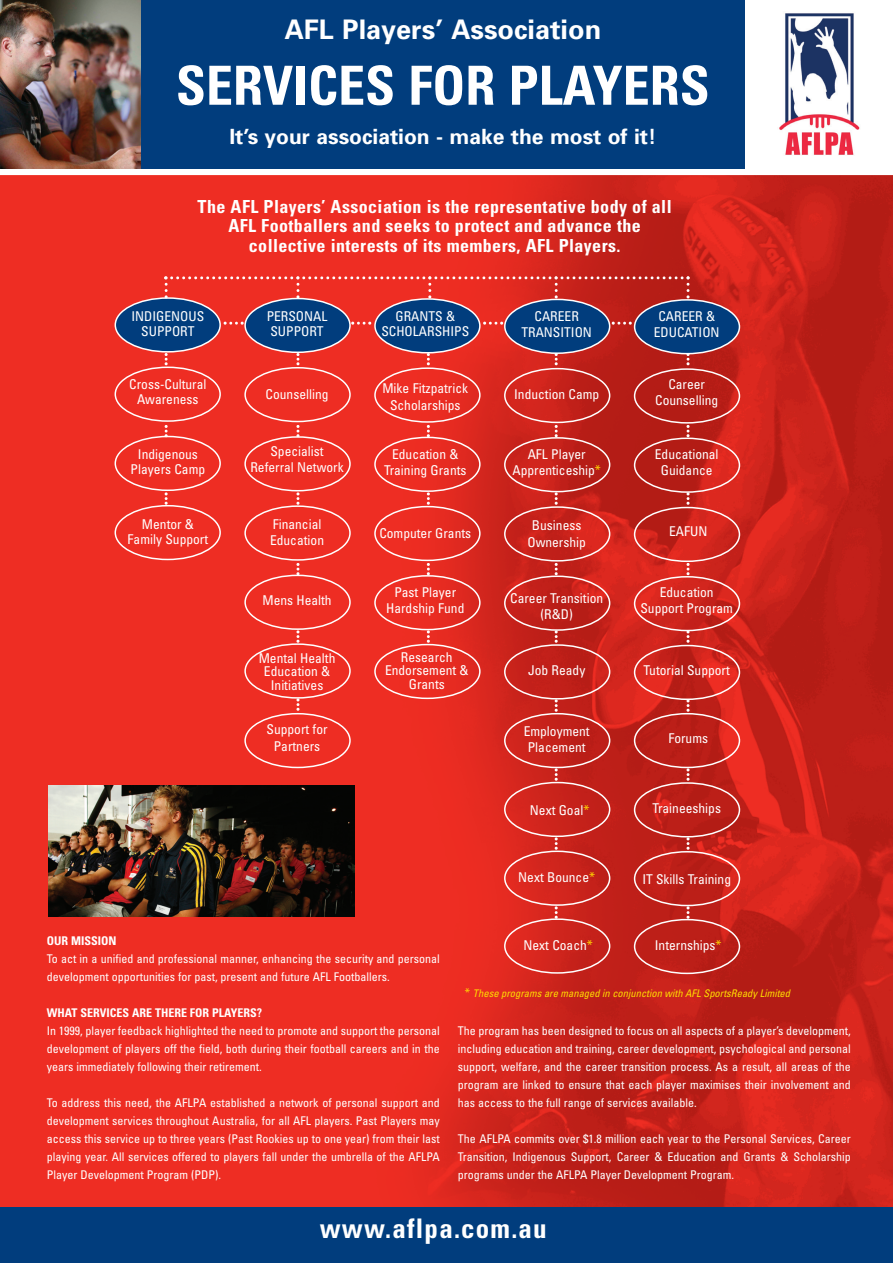
<style>
.page{position:relative;width:893px;height:1263px;background:#fff}
.page>*{position:absolute;margin:0;border:0;box-sizing:border-box;transform-origin:0 0}
.t1{font:700 condensed 54px "Univers";color:#fff}
.t2{font:700 27px "Univers";color:#fff}
.t3{font:700 condensed 27px "Univers";letter-spacing:.045em;color:#fff}
.t4{font:700 21px "Univers";color:#fff}
.t5{font:700 condensed 18px/19.5px "Univers";letter-spacing:.02em;color:#fff;text-align:center}
.t6{font:condensed 13.5px/16.2px "Univers";color:#fff;text-align:center}
.t7{font:condensed 12px/18px "Univers";color:#fff;text-align:justify}
.t8{font:700 condensed 12px "Univers";color:#fff}
.t9{font:italic condensed 10.5px "Univers";color:#ffdc01}
.s1{color:#ffdc01}
.s2{font-style:normal;font-size:12px}
</style>
<div class="page">
<img style="left:0;top:175px;width:892px;height:1033px">
<img style="left:779px;top:13px;width:81px;height:142px">
<div style="left:0;top:0;width:744px;height:169px;background:#013d7d"></div>
<svg style="left:114px;top:276px;width:626px;height:698px;background:#d2312c"></svg>
<img style="left:48px;top:785px;width:306px;height:132px">
<img style="left:0;top:0;width:140px;height:169px">
<div style="left:0;top:1208px;width:892px;height:55px;background:#013d7d"></div>
<h2 class="t2" style="left:284px;top:19px;width:318px">AFL Players’ Association</h2>
<h1 class="t1" style="left:176px;top:66px;width:535px">SERVICES FOR PLAYERS</h1>
<h3 class="t4" style="left:229px;top:129px;width:428px">It’s your association - make the most of it!</h3>
<h3 class="t5" style="left:198px;top:199px;width:475px">The AFL Players’ Association is the representative body of all<br>AFL Footballers and seeks to protect and advance the collective interests of its members, AFL Players.</h3>
<p class="t6" style="left:131px;top:309px;width:74px;line-height:15px">INDIGENOUS<br>SUPPORT</p>
<p class="t6" style="left:267px;top:309px;width:62px;line-height:15px;text-align:left">PERSONAL<br>SUPPORT</p>
<p class="t6" style="left:381px;top:309px;width:89px;line-height:15px">GRANTS &amp;<br>SCHOLARSHIPS</p>
<p class="t6" style="left:521px;top:309px;width:72px">CAREER<br>TRANSITION</p>
<p class="t6" style="left:653px;top:309px;width:67px">CAREER &amp;<br>EDUCATION</p>
<p class="t6" style="left:129px;top:378px;width:79px;line-height:15px">Cross-Cultural<br>Awareness</p>
<p class="t6" style="left:265px;top:388px;width:64px">Counselling</p>
<p class="t6" style="left:382px;top:382px;width:87px">Mike Fitzpatrick<br>Scholarships</p>
<p class="t6" style="left:514px;top:388px;width:87px">Induction Camp</p>
<p class="t6" style="left:655px;top:377px;width:64px">Career<br>Counselling</p>
<p class="t6" style="left:131px;top:448px;width:76px;line-height:15px">Indigenous<br>Players Camp</p>
<p class="t6" style="left:250px;top:444px;width:95px">Specialist<br>Referral Network</p>
<p class="t6" style="left:384px;top:447px;width:84px">Education &amp;<br>Training Grants</p>
<p class="t6" style="left:512px;top:447px;width:90px">AFL Player<br>Apprenticeship<span class="s1">*</span></p>
<p class="t6" style="left:654px;top:447px;width:65px">Educational<br>Guidance</p>
<p class="t6" style="left:128px;top:518px;width:82px;line-height:15px">Mentor &amp;<br>Family Support</p>
<p class="t6" style="left:270px;top:517px;width:55px;text-align:left">Financial<br>Education</p>
<p class="t6" style="left:379px;top:526px;width:93px">Computer Grants</p>
<p class="t6" style="left:527px;top:519px;width:60px">Business<br>Ownership</p>
<p class="t6" style="left:262px;top:593px;width:71px">Mens Health</p>
<p class="t6" style="left:386px;top:585px;width:80px">Past Player<br>Hardship Fund</p>
<p class="t6" style="left:510px;top:591px;width:94px">Career Transition (R&amp;D)</p>
<p class="t6" style="left:259px;top:652px;width:78px;line-height:13.5px">Mental Health<br>Education &amp;<br>Initiatives</p>
<p class="t6" style="left:266px;top:723px;width:63px">Support for<br>Partners</p>
<p class="t6" style="left:385px;top:652px;width:85px;line-height:13.5px">Research<br>Endorsement &amp;<br>Grants</p>
<p class="t6" style="left:528px;top:663px;width:59px">Job Ready</p>
<p class="t6" style="left:523px;top:724px;width:67px">Employment<br>Placement</p>
<p class="t6" style="left:530px;top:803px;width:61px">Next Goal<span class="s1">*</span></p>
<p class="t6" style="left:669px;top:524px;width:40px">EAFUN</p>
<p class="t6" style="left:640px;top:585px;width:94px">Education<br>Support Program</p>
<p class="t6" style="left:643px;top:664px;width:88px">Tutorial Support</p>
<p class="t6" style="left:668px;top:732px;width:41px">Forums</p>
<p class="t6" style="left:652px;top:801px;width:70px">Traineeships</p>
<p class="t6" style="left:518px;top:871px;width:78px">Next Bounce<span class="s1">*</span></p>
<p class="t6" style="left:642px;top:872px;width:90px">IT Skills Training</p>
<p class="t8" style="left:47px;top:937px;width:71px">OUR MISSION</p>
<p class="t7" style="left:47px;top:951px;width:394px">To act in a unified and professional manner, enhancing the security and personal development opportunities for past, present and future AFL Footballers.</p>
<p class="t8" style="left:47px;top:1009px;width:217px">WHAT SERVICES ARE THERE FOR PLAYERS?</p>
<p class="t7" style="left:47px;top:1023px;width:394px">In 1999, player feedback highlighted the need to promote and support the personal development of players off the field, both during their football careers and in the years immediately following their retirement.</p>
<p class="t7" style="left:47px;top:1095px;width:394px">To address this need, the AFLPA established a network of personal support and development services throughout Australia, for all AFL players. Past Players may access this service up to three years (Past Rookies up to one year) from their last playing year. All services offered to players fall under the umbrella of the AFLPA Player Development Program (PDP).</p>
<p class="t6" style="left:523px;top:938px;width:71px">Next Coach<span class="s1">*</span></p>
<p class="t6" style="left:654px;top:938px;width:68px">Internships<span class="s1">*</span></p>
<p class="t9" style="left:464px;top:989px;width:329px"><span class="s2">*</span> These programs are managed in conjunction with AFL SportsReady Limited</p>
<p class="t7" style="left:458px;top:1023px;width:394px">The program has been designed to focus on all aspects of a player’s development, including education and training, career development, psychological and personal support, welfare, and the career transition process. As a result, all areas of the program are linked to ensure that each player maximises their involvement and has access to the full range of services available.</p>
<p class="t7" style="left:458px;top:1131px;width:394px">The AFLPA commits over $1.8 million each year to the Personal Services, Career Transition, Indigenous Support, Career &amp; Education and Grants &amp; Scholarship programs under the AFLPA Player Development Program.</p>
<h2 class="t3" style="left:320px;top:1218px;width:228px">www.aflpa.com.au</h2>
</div>
